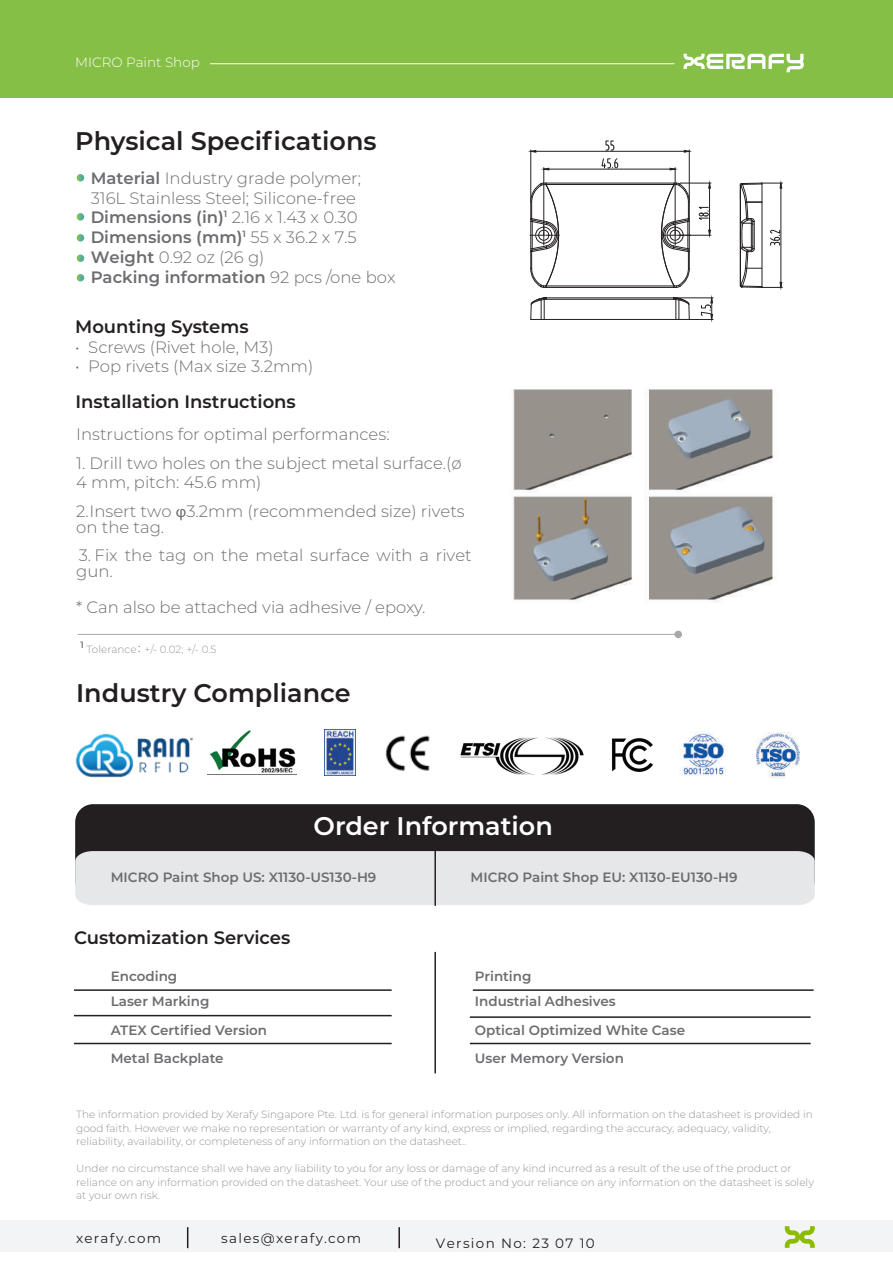
<style>
.page{position:relative;width:893px;height:1263px;background:#fff}
.page>*{position:absolute;margin:0;border:0;box-sizing:border-box;transform-origin:0 0}
.t1{font:600 25.5px "Montserrat";color:#231f20}
.t2{font:600 25.5px "Montserrat";color:#fff}
.t3{font:600 18px "Montserrat";color:#231f20}
.t4{font:300 16.5px/19.8px "Montserrat";color:#6c6d70}
.t5{font:600 13.5px "Montserrat";color:#6c6d70}
.t6{font:13.5px "Montserrat";letter-spacing:.1em;color:#231f20}
.t7{font:300 13.5px "Montserrat";color:#fff}
.t8{font:300 10.5px/13.5px "Montserrat";color:#939598}
.t9{font:9px "Montserrat";color:#231f20}
.s1{font-weight:600}
.s2{font-family:"Myriad Pro";font-weight:400}
.s3{font-family:"Koz Go Pr 6 N";font-weight:400}
</style>
<div class="page">
<div style="left:0;top:1221px;width:893px;height:31px;background:#f2f3f4"></div>
<svg style="left:187px;top:1227px;width:1px;height:21px"></svg>
<hr style="left:398px;top:1227px;width:2px;height:21px;background:#231f20">
<svg style="left:785px;top:1226px;width:30px;height:22px"></svg>
<div style="left:0;top:0;width:893px;height:98px;background:#86bf45"></div>
<svg style="left:683px;top:54px;width:121px;height:18px"></svg>
<hr style="left:210px;top:63px;width:464px;height:1px;background:#fff">
<svg style="left:77px;top:174px;width:7px;height:8px"></svg>
<svg style="left:77px;top:254px;width:7px;height:8px"></svg>
<svg style="left:77px;top:213px;width:7px;height:8px"></svg>
<svg style="left:77px;top:234px;width:7px;height:8px"></svg>
<svg style="left:77px;top:274px;width:7px;height:7px"></svg>
<img style="left:75px;top:734px;width:118px;height:44px">
<img style="left:209px;top:730px;width:87px;height:43px">
<img style="left:325px;top:730px;width:30px;height:46px">
<img style="left:385px;top:735px;width:45px;height:36px">
<img style="left:460px;top:737px;width:124px;height:38px">
<img style="left:611px;top:738px;width:42px;height:34px">
<img style="left:680px;top:731px;width:46px;height:44px">
<img style="left:756px;top:732px;width:44px;height:46px">
<hr style="left:78px;top:634px;width:600px;height:1px;background:#a8a9ad">
<div style="left:674px;top:631px;width:8px;height:7px;background:#a8a9ad;border-radius:50%"></div>
<div style="left:75px;top:804px;width:740px;height:94px;background:#231f20;border-radius:18px"></div>
<div style="left:75px;top:851px;width:740px;height:54px;background:#e6e7e9"></div>
<hr style="left:434px;top:850px;width:2px;height:56px;background:#231f20">
<hr style="left:74px;top:989px;width:318px;height:2px;background:#231f20">
<hr style="left:434px;top:952px;width:2px;height:121px;background:#231f20">
<hr style="left:473px;top:989px;width:341px;height:2px;background:#231f20">
<hr style="left:74px;top:1015px;width:318px;height:1px;background:#231f20">
<hr style="left:74px;top:1043px;width:318px;height:1px;background:#231f20">
<hr style="left:470px;top:1016px;width:341px;height:2px;background:#231f20">
<hr style="left:470px;top:1043px;width:341px;height:1px;background:#231f20">
<hr style="left:544px;top:183px;width:132px;height:1px;background:#231f20">
<hr style="left:546px;top:184px;width:128px;height:1px;background:#231f20">
<hr style="left:546px;top:286px;width:128px;height:1px;background:#231f20">
<hr style="left:544px;top:287px;width:132px;height:1px;background:#231f20">
<hr style="left:530px;top:150px;width:1px;height:50px;background:#231f20">
<hr style="left:689px;top:150px;width:1px;height:50px;background:#231f20">
<hr style="left:536px;top:151px;width:148px;height:1px;background:#231f20">
<svg style="left:530px;top:150px;width:7px;height:3px"></svg>
<svg style="left:683px;top:150px;width:7px;height:3px"></svg>
<svg style="left:605px;top:141px;width:10px;height:10px"></svg>
<hr style="left:543px;top:168px;width:1px;height:67px;background:#231f20">
<hr style="left:675px;top:168px;width:1px;height:67px;background:#231f20">
<hr style="left:549px;top:169px;width:121px;height:1px;background:#231f20">
<svg style="left:543px;top:167px;width:7px;height:4px"></svg>
<svg style="left:669px;top:167px;width:7px;height:4px"></svg>
<svg style="left:601px;top:158px;width:17px;height:11px"></svg>
<svg style="left:530px;top:183px;width:29px;height:105px"></svg>
<hr style="left:531px;top:319px;width:158px;height:1px;background:#231f20">
<hr style="left:546px;top:299px;width:128px;height:1px;background:#231f20">
<hr style="left:546px;top:298px;width:128px;height:1px;background:#231f20">
<svg style="left:530px;top:297px;width:17px;height:23px"></svg>
<svg style="left:661px;top:182px;width:52px;height:138px"></svg>
<svg style="left:740px;top:182px;width:42px;height:106px"></svg>
<img style="left:512px;top:389px;width:263px;height:214px">
<p class="t7" style="left:75px;top:53px;width:126px">MICRO Paint Shop</p>
<h1 class="t1" style="left:75px;top:123px;width:303px">Physical Specifications</h1>
<h3 class="t4" style="left:91px;top:167px;width:306px"><span class="s1">Material</span> Industry grade polymer;<br>316L Stainless Steel; Silicone-free<br><span class="s1">Dimensions (in)</span><sup>1</sup> 2.16 x 1.43 x 0.30<br><span class="s1">Dimensions (mm)</span><sup>1</sup> 55 x 36.2 x 7.5<br><span class="s1">Weight</span> 0.92 oz (26 g)<br><span class="s1">Packing information</span> 92 pcs /one box</h3>
<h2 class="t3" style="left:75px;top:314px;width:175px">Mounting Systems</h2>
<h3 class="t4" style="left:75px;top:337px;width:200px">• Screws (Rivet hole, M3)</h3>
<h3 class="t4" style="left:75px;top:356px;width:240px">• Pop rivets (Max size 3.2mm)</h3>
<h2 class="t3" style="left:76px;top:389px;width:222px">Installation Instructions</h2>
<h3 class="t4" style="left:76px;top:424px;width:315px">Instructions for optimal performances:</h3>
<h3 class="t4" style="left:76px;top:453px;width:387px">1. Drill two holes on the subject metal surface.(ø<br>4 mm, pitch: 45.6 mm)</h3>
<h3 class="t4" style="left:76px;top:503px;width:390px;line-height:15.9px">2.Insert two <span class="s2">φ</span>3.2mm (recommended size) rivets on the tag.</h3>
<h3 class="t4" style="left:76px;top:547px;width:397px;line-height:15.9px">3. Fix the tag on the metal surface with a rivet gun.</h3>
<h3 class="t4" style="left:76px;top:597px;width:351px">* Can also be attached via adhesive / epoxy.</h3>
<p class="t9" style="left:80px;top:639px;width:5px">1</p>
<p class="t8" style="left:87px;top:642px;width:131px">Tolerance<span class="s3">：</span> +/- 0.02; +/- 0.5</p>
<h1 class="t1" style="left:76px;top:675px;width:276px">Industry Compliance</h1>
<h1 class="t2" style="left:314px;top:808px;width:241px">Order Information</h1>
<p class="t5" style="left:111px;top:868px;width:267px">MICRO Paint Shop US: X1130-US130-H9</p>
<p class="t5" style="left:471px;top:868px;width:269px">MICRO Paint Shop EU: X1130-EU130-H9</p>
<h2 class="t3" style="left:74px;top:925px;width:218px">Customization Services</h2>
<p class="t5" style="left:111px;top:966px;width:68px">Encoding</p>
<p class="t5" style="left:475px;top:966px;width:58px">Printing</p>
<p class="t5" style="left:111px;top:992px;width:100px">Laser Marking</p>
<p class="t5" style="left:475px;top:992px;width:142px">Industrial Adhesives</p>
<p class="t5" style="left:111px;top:1020px;width:158px">ATEX Certified Version</p>
<p class="t5" style="left:475px;top:1020px;width:212px">Optical Optimized White Case</p>
<p class="t5" style="left:111px;top:1048px;width:114px">Metal Backplate</p>
<p class="t5" style="left:475px;top:1048px;width:151px">User Memory Version</p>
<p class="t8" style="left:76px;top:1107px;width:738px">The information provided by Xerafy Singapore Pte. Ltd. is for general information purposes only. All information on the datasheet is provided in good faith. However we make no representation or warranty of any kind, express or implied, regarding the accuracy, adequacy, validity, reliability, availability, or completeness of any information on the datasheet..</p>
<p class="t8" style="left:76px;top:1161px;width:739px">Under no circumstance shall we have any liability to you for any loss or damage of any kind incurred as a result of the use of the product or reliance on any information provided on the datasheet. Your use of the product and your reliance on any information on the datasheet is solely at your own risk.</p>
<p class="t6" style="left:76px;top:1229px;width:87px">xerafy.com</p>
<p class="t6" style="left:221px;top:1229px;width:141px">sales@xerafy.com</p>
<p class="t6" style="left:436px;top:1234px;width:160px">Version No: 23 07 10</p>
</div>
